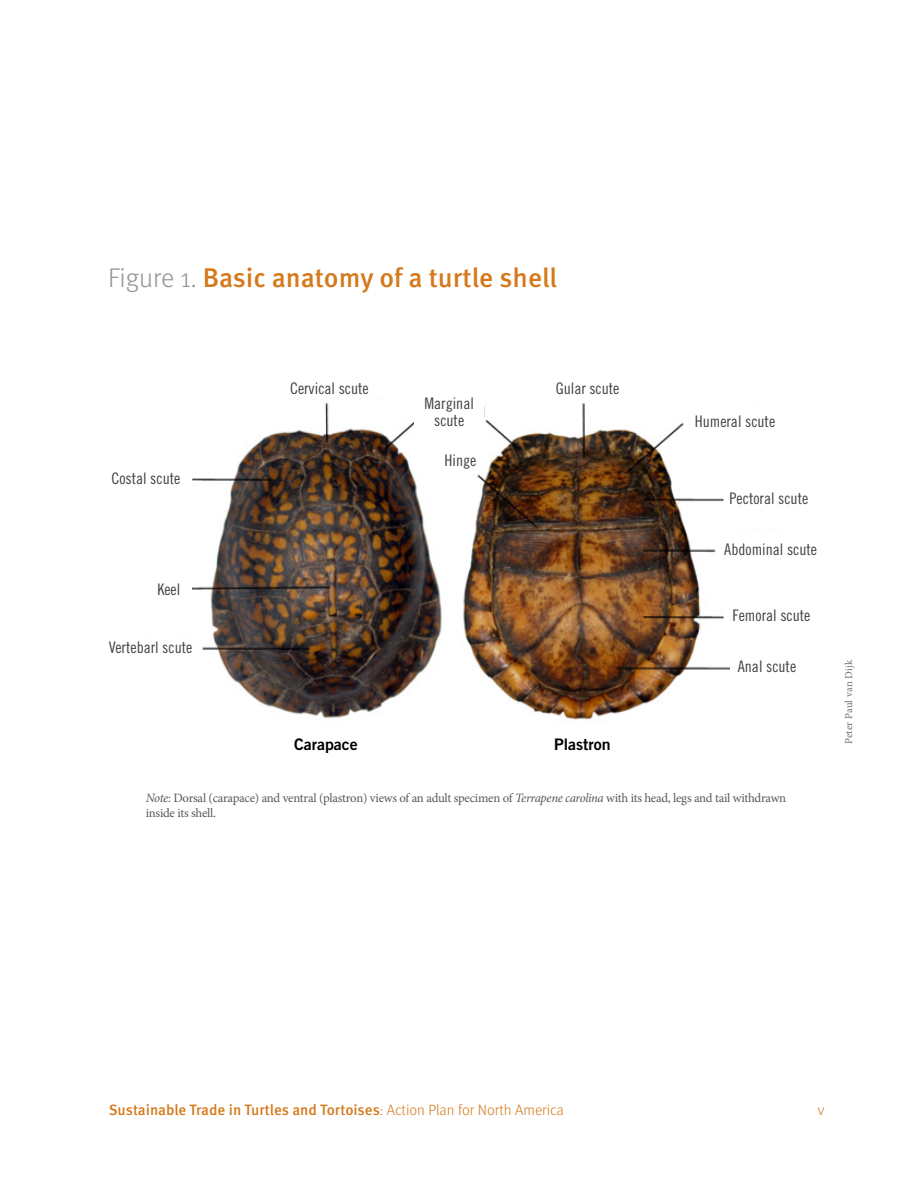
<style>
.page{position:relative;width:918px;height:1188px;background:#fff}
.page>*{position:absolute;margin:0;border:0;box-sizing:border-box;transform-origin:0 0}
.t1{font:500 27px "Meta Pro";color:#d5791b}
.t2{font:15.9px/16.5px "Trade Gothic LT Std Cn 18";color:#414042;text-align:center}
.t3{font:15.9px "Trade Gothic LT Std Bd 2";color:#000}
.t4{font:500 15px "Meta Pro";letter-spacing:-.005em;color:#d5791b}
.t5{font:300 15px "Meta Pro";color:#d5791b}
.t6{font:12.75px/15px "Minion Pro";letter-spacing:-.02em;color:#58595b}
.t7{font:10.5px "Minion Pro";letter-spacing:.01em;color:#6d6e71}
.s1{font-weight:300;color:#939598}
.s2{font-style:italic}
.s3{font-weight:300}
</style>
<div class="page">
<img style="left:192px;top:402px;width:538px;height:318px">
<div style="left:415px;top:398px;width:69px;height:45px;background:#fff"></div>
<div style="left:526px;top:358px;width:105px;height:45px;background:#fff"></div>
<div style="left:87px;top:638px;width:115px;height:45px;background:#fff"></div>
<div style="left:686px;top:403px;width:69px;height:44px;background:#fff"></div>
<div style="left:421px;top:454px;width:55px;height:34px;background:#fff"></div>
<div style="left:724px;top:482px;width:70px;height:45px;background:#fff"></div>
<div style="left:717px;top:539px;width:90px;height:44px;background:#fff"></div>
<div style="left:724px;top:605px;width:90px;height:45px;background:#fff"></div>
<div style="left:442px;top:454px;width:39px;height:16px;background:#fff"></div>
<h1 class="t1" style="left:108px;top:261px;width:451px"><span class="s1">Figure 1.</span> Basic anatomy of a turtle shell</h1>
<p class="t2" style="left:111px;top:470px;width:70px">Costal scute</p>
<p class="t2" style="left:157px;top:581px;width:24px">Keel</p>
<p class="t2" style="left:109px;top:639px;width:85px">Vertebarl scute</p>
<p class="t2" style="left:290px;top:380px;width:80px">Cervical scute</p>
<p class="t2" style="left:424px;top:395px;width:51px">Marginal scute</p>
<p class="t2" style="left:445px;top:451px;width:33px">Hinge</p>
<p class="t2" style="left:556px;top:380px;width:65px">Gular scute</p>
<p class="t3" style="left:294px;top:734px;width:65px">Carapace</p>
<p class="t3" style="left:554px;top:734px;width:58px">Plastron</p>
<p class="t2" style="left:695px;top:413px;width:82px">Humeral scute</p>
<p class="t2" style="left:730px;top:490px;width:80px">Pectoral scute</p>
<p class="t2" style="left:724px;top:541px;width:94px">Abdominal scute</p>
<p class="t2" style="left:733px;top:607px;width:79px">Femoral scute</p>
<p class="t2" style="left:738px;top:658px;width:60px">Anal scute</p>
<p class="t6" style="left:146px;top:791px;width:642px"><span class="s2">Note</span>: Dorsal (carapace) and ventral (plastron) views of an adult specimen of <span class="s2">Terrapene carolina</span> with its head, legs and tail withdrawn inside its shell.</p>
<p class="t7" style="left:842px;top:744px;width:86px;rotate:-90deg">Peter Paul van Dijk</p>
<p class="t4" style="left:109px;top:1100px;width:457px">Sustainable Trade in Turtles and Tortoises<span class="s3">: Action Plan for North America</span></p>
<p class="t5" style="left:818px;top:1099px;width:8px">v</p>
</div>
